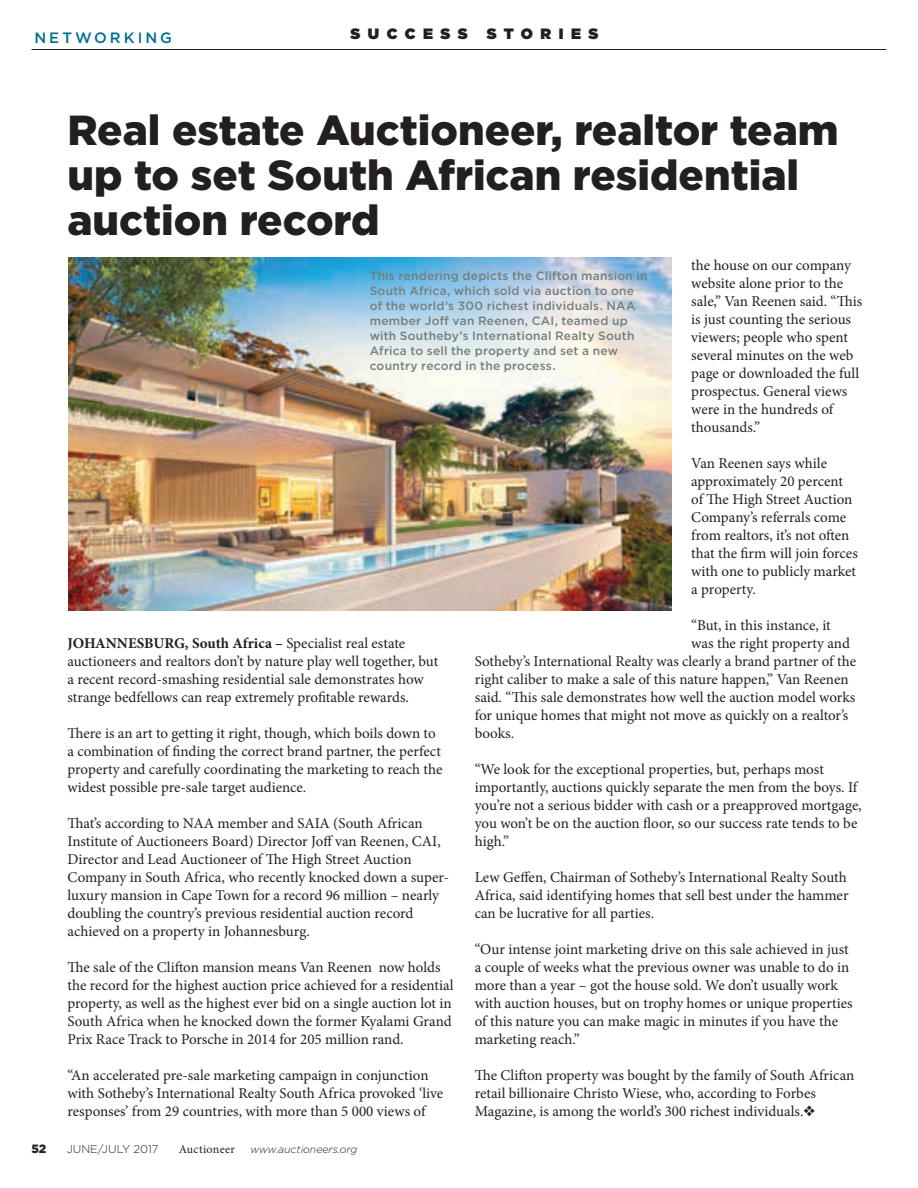
<style>
.page{position:relative;width:918px;height:1188px;background:#fff}
.page>*{position:absolute;margin:0;border:0;box-sizing:border-box;transform-origin:0 0}
.t1{font:900 42px/45px "Gotham";color:#231f20}
.t2{font:15px/18px "Minion Pro";color:#231f20}
.t3{font:900 15px "Gotham";letter-spacing:.5em;color:#231f20}
.t4{font:500 15px "Gotham";letter-spacing:.2em;color:#006f91}
.t5{font:500 12px/15px "Gotham";letter-spacing:.015em;color:#73807d}
.t6{font:12px "Minion Pro";letter-spacing:.025em;color:#231f20}
.t7{font:900 12px "Gotham";color:#231f20}
.t8{font:300 11.25px "Gotham";color:#231f20}
.t9{font:italic 300 10.5px "Gotham";color:#231f20}
.s1{font-weight:700}
</style>
<div class="page">
<hr style="left:32px;top:49px;width:854px;height:1px;background:#231f20">
<img style="left:68px;top:257px;width:603px;height:354px">
<p class="t4" style="left:34px;top:28px;width:139px">NETWORKING</p>
<p class="t3" style="left:350px;top:23px;width:119px">SUCCESS</p>
<p class="t3" style="left:487px;top:23px;width:113px">STORIES</p>
<h1 class="t1" style="left:68px;top:107px;width:773px">Real estate Auctioneer, realtor team up to set South African residential auction record</h1>
<p class="t2" style="left:691px;top:256px;width:173px">the house on our company website alone prior to the sale,” Van Reenen said. “This is just counting the serious viewers; people who spent several minutes on the web page or downloaded the full prospectus. General views were in the hundreds of thousands.”</p>
<p class="t2" style="left:691px;top:454px;width:168px">Van Reenen says while approximately 20 percent of The High Street Auction<br>Company’s referrals come from realtors, it’s not often that the firm will join forces with one to publicly market a property.</p>
<p class="t2" style="left:691px;top:616px;width:141px">“But, in this instance, it</p>
<p class="t2" style="left:691px;top:634px;width:160px">was the right property and</p>
<p class="t2" style="left:475px;top:652px;width:383px">Sotheby’s International Realty was clearly a brand partner of the</p>
<p class="t2" style="left:475px;top:670px;width:375px">right caliber to make a sale of this nature happen,” Van Reenen</p>
<p class="t2" style="left:475px;top:688px;width:382px">said. “This sale demonstrates how well the auction model works</p>
<p class="t2" style="left:475px;top:706px;width:375px">for unique homes that might not move as quickly on a realtor’s</p>
<p class="t2" style="left:475px;top:724px;width:41px">books.</p>
<p class="t2" style="left:475px;top:760px;width:388px">“We look for the exceptional properties, but, perhaps most importantly, auctions quickly separate the men from the boys. If you’re not a serious bidder with cash or a preapproved mortgage, you won’t be on the auction floor, so our success rate tends to be high.”</p>
<p class="t2" style="left:475px;top:868px;width:375px;text-align:justify">Lew Geffen, Chairman of Sotheby’s International Realty South Africa, said identifying homes that sell best under the hammer can be lucrative for all parties.</p>
<p class="t2" style="left:475px;top:940px;width:379px">“Our intense joint marketing drive on this sale achieved in just a couple of weeks what the previous owner was unable to do in more than a year – got the house sold. We don’t usually work with auction houses, but on trophy homes or unique properties of this nature you can make magic in minutes if you have the marketing reach.”</p>
<p class="t2" style="left:475px;top:1066px;width:381px">The Clifton property was bought by the family of South African retail billionaire Christo Wiese, who, according to Forbes<br>Magazine, is among the world’s 300 richest individuals.❖</p>
<p class="t5" style="left:370px;top:268px;width:279px">This rendering depicts the Clifton mansion in South Africa, which sold via auction to one of the world’s 300 richest individuals. NAA member Joff van Reenen, CAI, teamed up with Southeby’s International Realty South Africa to sell the property and set a new country record in the process.</p>
<p class="t2" style="left:68px;top:634px;width:372px"><span class="s1">JOHANNESBURG, South Africa –</span> Specialist real estate auctioneers and realtors don’t by nature play well together, but a recent record-smashing residential sale demonstrates how strange bedfellows can reap extremely profitable rewards.</p>
<p class="t2" style="left:68px;top:724px;width:377px">There is an art to getting it right, though, which boils down to a combination of finding the correct brand partner, the perfect property and carefully coordinating the marketing to reach the widest possible pre-sale target audience.</p>
<p class="t2" style="left:68px;top:814px;width:383px">That’s according to NAA member and SAIA (South African Institute of Auctioneers Board) Director Joff van Reenen, CAI, Director and Lead Auctioneer of The High Street Auction Company in South Africa, who recently knocked down a super&shy;luxury mansion in Cape Town for a record 96 million – nearly doubling the country’s previous residential auction record achieved on a property in Johannesburg.</p>
<p class="t2" style="left:68px;top:958px;width:388px">The sale of the Clifton mansion means Van Reenen now holds the record for the highest auction price achieved for a residential property, as well as the highest ever bid on a single auction lot in South Africa when he knocked down the former Kyalami Grand Prix Race Track to Porsche in 2014 for 205 million rand.</p>
<p class="t2" style="left:68px;top:1066px;width:377px">“An accelerated pre-sale marketing campaign in conjunction with Sotheby’s International Realty South Africa provoked ‘live responses’ from 29 countries, with more than 5 000 views of</p>
<p class="t7" style="left:32px;top:1140px;width:16px">52</p>
<p class="t8" style="left:67px;top:1142px;width:93px">JUNE/JULY 2017</p>
<p class="t6" style="left:179px;top:1141px;width:58px">Auctioneer</p>
<p class="t9" style="left:250px;top:1142px;width:108px">www.auctioneers.org</p>
</div>
